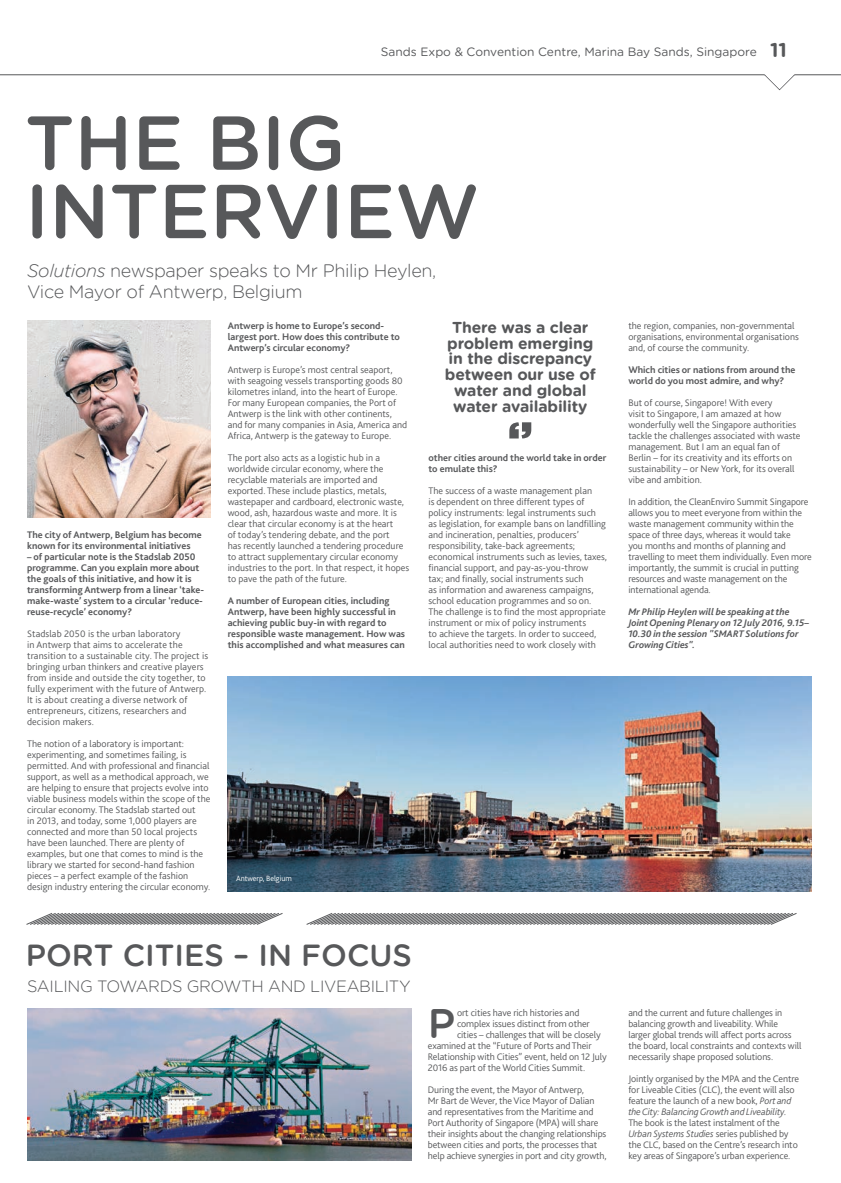
<style>
.page{position:relative;width:841px;height:1183px;background:#fff}
.page>*{position:absolute;margin:0;border:0;box-sizing:border-box;transform-origin:0 0}
.t1{font:500 76.2px/68.4px "Gotham Rounded";color:#57585a}
.t2{font:500 41.2px "Gotham Rounded";color:#57585a}
.t3{font:500 30.4px "Gotham Rounded";color:#57585a}
.t4{font:300 18px/21px "Gotham Rounded";letter-spacing:-.02em;color:#57585a}
.t5{font:300 16.3px "Gotham Rounded";letter-spacing:-.02em;color:#57585a}
.t6{font:700 15.7px/15.7px "Gotham Rounded";letter-spacing:-.01em;color:#57585a;text-align:center}
.t7{font:12px "Gotham Rounded";color:#57585a}
.t8{font:300 10px/11px "Bliss 2";color:#57585a}
.t9{font:700 10px/11px "Bliss 2";color:#57585a}
.t10{font:italic 700 10px/11px "Bliss 2";color:#57585a}
.t11{font:300 8px "Bliss 2";letter-spacing:-.01em;color:#fff}
.s1{font-weight:700;font-size:20.1px}
.s2{font-style:italic}
</style>
<div class="page">
<svg style="left:0;top:74px;width:841px;height:16px"></svg>
<img style="left:27px;top:1008px;width:384px;height:152px">
<img style="left:228px;top:676px;width:584px;height:215px">
<svg style="left:509px;top:422px;width:22px;height:16px"></svg>
<img style="left:27px;top:320px;width:184px;height:197px">
<svg style="left:306px;top:913px;width:491px;height:12px;background:#98999a"></svg>
<svg style="left:26px;top:913px;width:257px;height:12px;background:#9d9d9e"></svg>
<p class="t7" style="left:381px;top:44px;width:408px">Sands Expo &amp; Convention Centre, Marina Bay Sands, Singapore <span class="s1">11</span></p>
<h1 class="t1" style="left:25px;top:105px;width:455px">THE BIG<br>INTERVIEW</h1>
<h3 class="t4" style="left:27px;top:259px;width:411px"><span class="s2">Solutions</span> newspaper speaks to Mr Philip Heylen,<br>Vice Mayor of Antwerp, Belgium</h3>
<h3 class="t6" style="left:445px;top:319px;width:152px">There was a clear problem emerging in the discrepancy between our use of water and global water availability</h3>
<p class="t8" style="left:628px;top:320px;width:172px">the region, companies, non-governmental organisations, environmental organisations and, of course the community.</p>
<p class="t9" style="left:228px;top:320px;width:174px">Antwerp is home to Europe’s second&shy;largest port. How does this contribute to<br>Antwerp’s circular economy?</p>
<p class="t8" style="left:228px;top:364px;width:181px">Antwerp is Europe’s most central seaport, with seagoing vessels transporting goods 80 kilometres inland, into the heart of Europe.<br>For many European companies, the Port of Antwerp is the link with other continents, and for many companies in Asia, America and Africa, Antwerp is the gateway to Europe.</p>
<p class="t8" style="left:228px;top:452px;width:183px">The port also acts as a logistic hub in a worldwide circular economy, where the recyclable materials are imported and exported. These include plastics, metals, wastepaper and cardboard, electronic waste, wood, ash, hazardous waste and more. It is clear that circular economy is at the heart<br>of today’s tendering debate, and the port<br>has recently launched a tendering procedure to attract supplementary circular economy industries to the port. In that respect, it hopes to pave the path of the future.</p>
<p class="t9" style="left:228px;top:595px;width:179px">A number of European cities, including Antwerp, have been highly successful in achieving public buy-in with regard to responsible waste management. How was this accomplished and what measures can</p>
<p class="t9" style="left:628px;top:364px;width:169px">Which cities or nations from around the world do you most admire, and why?</p>
<p class="t8" style="left:628px;top:397px;width:174px">But of course, Singapore! With every<br>visit to Singapore, I am amazed at how wonderfully well the Singapore authorities tackle the challenges associated with waste management. But I am an equal fan of Berlin – for its creativity and its efforts on sustainability – or New York, for its overall vibe and ambition.</p>
<p class="t8" style="left:628px;top:496px;width:185px">In addition, the CleanEnviro Summit Singapore allows you to meet everyone from within the waste management community within the space of three days, whereas it would take<br>you months and months of planning and travelling to meet them individually. Even more importantly, the summit is crucial in putting resources and waste management on the international agenda.</p>
<p class="t10" style="left:628px;top:606px;width:182px">Mr Philip Heylen will be speaking at the Joint Opening Plenary on 12 July 2016, 9.15– 10.30 in the session "SMART Solutions for Growing Cities".</p>
<p class="t9" style="left:428px;top:452px;width:179px">other cities around the world take in order to emulate this?</p>
<p class="t8" style="left:428px;top:485px;width:180px">The success of a waste management plan<br>is dependent on three different types of policy instruments: legal instruments such<br>as legislation, for example bans on landfilling and incineration, penalties, producers’ responsibility, take-back agreements; economical instruments such as levies, taxes, financial support, and pay-as-you-throw<br>tax; and finally, social instruments such<br>as information and awareness campaigns, school education programmes and so on.<br>The challenge is to find the most appropriate instrument or mix of policy instruments<br>to achieve the targets. In order to succeed, local authorities need to work closely with</p>
<p class="t9" style="left:27px;top:529px;width:176px">The city of Antwerp, Belgium has become known for its environmental initiatives</p>
<p class="t9" style="left:27px;top:551px;width:178px">– of particular note is the Stadslab 2050 programme. Can you explain more about the goals of this initiative, and how it is transforming Antwerp from a linear ‘take&shy;make-waste’ system to a circular ‘reduce&shy;reuse-recycle’ economy?</p>
<p class="t8" style="left:27px;top:628px;width:183px">Stadslab 2050 is the urban laboratory<br>in Antwerp that aims to accelerate the transition to a sustainable city. The project is bringing urban thinkers and creative players from inside and outside the city together, to fully experiment with the future of Antwerp.<br>It is about creating a diverse network of entrepreneurs, citizens, researchers and decision makers.</p>
<p class="t8" style="left:27px;top:738px;width:185px">The notion of a laboratory is important: experimenting, and sometimes failing, is permitted. And with professional and financial support, as well as a methodical approach, we are helping to ensure that projects evolve into viable business models within the scope of the circular economy. The Stadslab started out<br>in 2013, and today, some 1,000 players are connected and more than 50 local projects have been launched. There are plenty of examples, but one that comes to mind is the library we started for second-hand fashion pieces – a perfect example of the fashion design industry entering the circular economy.</p>
<p class="t11" style="left:236px;top:873px;width:57px">Antwerp, Belgium</p>
<h3 class="t3" style="left:26px;top:934px;width:388px">PORT CITIES – IN FOCUS</h3>
<h3 class="t5" style="left:27px;top:975px;width:385px">SAILING TOWARDS GROWTH AND LIVEABILITY</h3>
<h2 class="t2" style="left:428px;top:993px;width:29px">P</h2>
<p class="t8" style="left:457px;top:1006px;width:124px">ort cities have rich histories and</p>
<p class="t8" style="left:457px;top:1017px;width:134px">complex issues distinct from other</p>
<p class="t8" style="left:457px;top:1028px;width:145px">cities – challenges that will be closely</p>
<p class="t8" style="left:428px;top:1039px;width:165px">examined at the “Future of Ports and Their</p>
<p class="t8" style="left:428px;top:1050px;width:180px">Relationship with Cities” event, held on 12 July</p>
<p class="t8" style="left:428px;top:1061px;width:159px">2016 as part of the World Cities Summit.</p>
<p class="t8" style="left:428px;top:1083px;width:180px">During the event, the Mayor of Antwerp,<br>Mr Bart de Wever, the Vice Mayor of Dalian and representatives from the Maritime and Port Authority of Singapore (MPA) will share their insights about the changing relationships between cities and ports, the processes that help achieve synergies in port and city growth,</p>
<p class="t8" style="left:628px;top:1006px;width:175px">and the current and future challenges in balancing growth and liveability. While larger global trends will affect ports across the board, local constraints and contexts will necessarily shape proposed solutions.</p>
<p class="t8" style="left:628px;top:1072px;width:172px">Jointly organised by the MPA and the Centre for Liveable Cities (CLC), the event will also feature the launch of a new book, <span class="s2">Port and the City: Balancing Growth and Liveability.</span></p>
<p class="t8" style="left:628px;top:1116px;width:171px">The book is the latest instalment of the <span class="s2">Urban Systems Studies</span> series published by the CLC, based on the Centre’s research into key areas of Singapore’s urban experience.</p>
</div>
